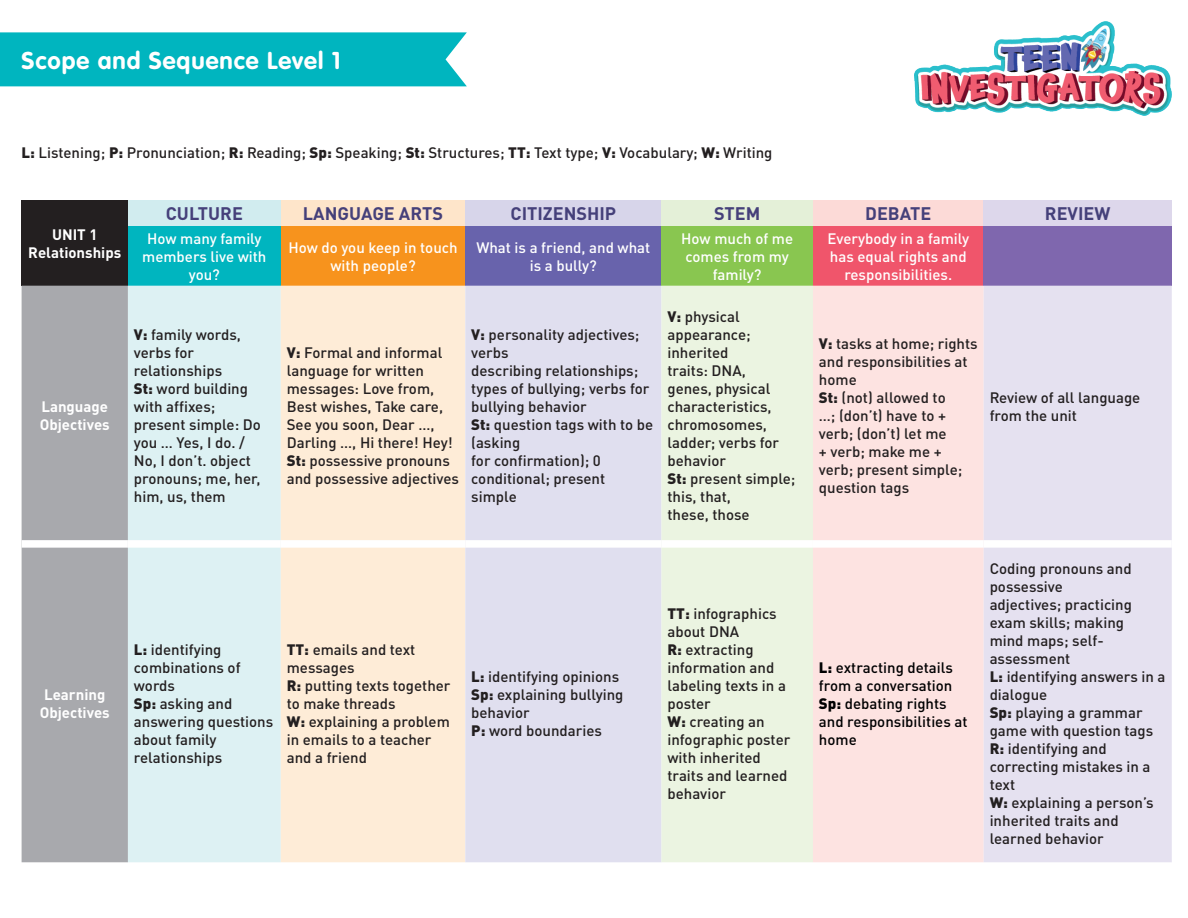
<style>
.page{position:relative;width:1188px;height:918px;background:#fff}
.page>*{position:absolute;margin:0;border:0;box-sizing:border-box;transform-origin:0 0}
.t1{font:700 24px "VAG Rounded Std";letter-spacing:.04em;color:#fff}
.t2{font:700 18px "DIN Pro";color:#45407a}
.t3{font:500 15px/18px "DIN Pro";color:#231f20}
.t4{font:500 15px/18px "DIN Pro";color:#fff;text-align:center}
.t5{font:500 15px/18px "DIN Pro";color:#000001}
.t6{font:700 15px/18px "DIN Pro";color:#fff}
.s1{font-weight:900}
</style>
<div class="page">
<div style="left:0;top:32px;width:467px;height:54px;background:#00b5bf"></div>
<div style="left:22px;top:200px;width:106px;height:86px;background:#231f20"></div>
<div style="left:128px;top:200px;width:153px;height:26px;background:#d1ecef"></div>
<div style="left:281px;top:200px;width:184px;height:26px;background:#fee5ca"></div>
<div style="left:465px;top:200px;width:197px;height:26px;background:#d7d5ea"></div>
<div style="left:662px;top:200px;width:151px;height:26px;background:#e4f0d8"></div>
<div style="left:813px;top:200px;width:171px;height:26px;background:#fcdad7"></div>
<div style="left:984px;top:200px;width:188px;height:26px;background:#ddd7eb"></div>
<div style="left:128px;top:226px;width:153px;height:60px;background:#00b5bf"></div>
<div style="left:281px;top:226px;width:184px;height:60px;background:#f7931d"></div>
<div style="left:465px;top:226px;width:197px;height:60px;background:#6863ac"></div>
<div style="left:662px;top:226px;width:151px;height:60px;background:#89c650"></div>
<div style="left:813px;top:226px;width:171px;height:60px;background:#f0556b"></div>
<div style="left:984px;top:226px;width:188px;height:60px;background:#7f67ae"></div>
<div style="left:22px;top:286px;width:106px;height:576px;background:#a8a9ad"></div>
<div style="left:128px;top:286px;width:153px;height:576px;background:#ddf1f3"></div>
<div style="left:281px;top:286px;width:184px;height:576px;background:#feecd7"></div>
<div style="left:465px;top:286px;width:197px;height:576px;background:#e0dfef"></div>
<div style="left:662px;top:286px;width:151px;height:576px;background:#ebf4e1"></div>
<div style="left:813px;top:286px;width:171px;height:576px;background:#fde3e1"></div>
<div style="left:984px;top:286px;width:188px;height:576px;background:#e5e1f0"></div>
<div style="left:22px;top:540px;width:106px;height:8px;background:#fff"></div>
<div style="left:128px;top:540px;width:153px;height:8px;background:#fff"></div>
<div style="left:281px;top:540px;width:184px;height:8px;background:#fff"></div>
<div style="left:465px;top:540px;width:197px;height:8px;background:#fff"></div>
<div style="left:662px;top:540px;width:151px;height:8px;background:#fff"></div>
<div style="left:813px;top:540px;width:171px;height:8px;background:#fff"></div>
<div style="left:984px;top:540px;width:188px;height:8px;background:#fff"></div>
<img style="left:914px;top:22px;width:258px;height:94px">
<h1 class="t1" style="left:22px;top:46px;width:321px">Scope and Sequence Level 1</h1>
<p class="t3" style="left:22px;top:142px;width:752px"><span class="s1">L:</span> Listening; <span class="s1">P:</span> Pronunciation; <span class="s1">R:</span> Reading; <span class="s1">Sp:</span> Speaking; <span class="s1">St:</span> Structures; <span class="s1">TT:</span> Text type; <span class="s1">V:</span> Vocabulary; <span class="s1">W:</span> Writing</p>
<p class="t6" style="left:28px;top:225px;width:95px;text-align:center">UNIT 1<br>Relationships</p>
<p class="t6" style="left:40px;top:396px;width:71px">Language<br>Objectives</p>
<p class="t2" style="left:166px;top:201px;width:79px">CULTURE</p>
<p class="t2" style="left:303px;top:201px;width:142px">LANGUAGE ARTS</p>
<p class="t2" style="left:511px;top:201px;width:107px">CITIZENSHIP</p>
<p class="t2" style="left:714px;top:201px;width:48px">STEM</p>
<p class="t2" style="left:865px;top:201px;width:68px">DEBATE</p>
<p class="t2" style="left:1045px;top:201px;width:67px">REVIEW</p>
<p class="t4" style="left:142px;top:228px;width:126px">How many family members live with you?</p>
<p class="t4" style="left:288px;top:237px;width:171px">How do you keep in touch with people?</p>
<p class="t4" style="left:476px;top:237px;width:176px">What is a friend, and what is a bully?</p>
<p class="t4" style="left:681px;top:228px;width:113px">How much of me comes from my family?</p>
<p class="t4" style="left:828px;top:228px;width:143px">Everybody in a family has equal rights and responsibilities.</p>
<p class="t3" style="left:134px;top:323px;width:129px"><span class="s1">V:</span> family words, verbs for relationships<br><span class="s1">St:</span> word building with affixes; present simple: Do you … Yes, I do. /<br>No, I don’t. object pronouns; me, her, him, us, them</p>
<p class="t3" style="left:287px;top:341px;width:174px"><span class="s1">V:</span> Formal and informal language for written messages: Love from,<br>Best wishes, Take care,<br>See you soon, Dear …,<br>Darling …, Hi there! Hey!<br><span class="s1">St:</span> possessive pronouns and possessive adjectives</p>
<p class="t3" style="left:471px;top:323px;width:183px"><span class="s1">V:</span> personality adjectives; verbs<br>describing relationships; types of bullying; verbs for bullying behavior<br><span class="s1">St:</span> question tags with to be (asking<br>for confirmation); 0 conditional; present simple</p>
<p class="t3" style="left:667px;top:305px;width:130px"><span class="s1">V:</span> physical appearance; inherited<br>traits: DNA,<br>genes, physical characteristics, chromosomes, ladder; verbs for behavior<br><span class="s1">St:</span> present simple; this, that,<br>these, those</p>
<p class="t3" style="left:819px;top:332px;width:160px"><span class="s1">V:</span> tasks at home; rights and responsibilities at home<br><span class="s1">St:</span> (not) allowed to<br>…; (don’t) have to + verb; (don’t) let me<br>+ verb; make me + verb; present simple; question tags</p>
<p class="t3" style="left:990px;top:386px;width:152px">Review of all language from the unit</p>
<p class="t6" style="left:40px;top:685px;width:71px">Learning<br>Objectives</p>
<p class="t3" style="left:134px;top:639px;width:141px"><span class="s1">L:</span> identifying combinations of words<br><span class="s1">Sp:</span> asking and answering questions about family relationships</p>
<p class="t3" style="left:287px;top:639px;width:165px"><span class="s1">TT:</span> emails and text messages<br><span class="s1">R:</span> putting texts together to make threads<br><span class="s1">W:</span> explaining a problem in emails to a teacher and a friend</p>
<p class="t3" style="left:471px;top:666px;width:154px"><span class="s1">L:</span> identifying opinions<br><span class="s1">Sp:</span> explaining bullying behavior<br><span class="s1">P:</span> word boundaries</p>
<p class="t3" style="left:667px;top:603px;width:124px"><span class="s1">TT:</span> infographics about DNA<br><span class="s1">R:</span> extracting information and labeling texts in a poster<br><span class="s1">W:</span> creating an infographic poster with inherited traits and learned behavior</p>
<p class="t5" style="left:819px;top:657px;width:150px"><span class="s1">L:</span> extracting details from a conversation<br><span class="s1">Sp:</span> debating rights and responsibilities at home</p>
<p class="t3" style="left:990px;top:558px;width:177px">Coding pronouns and possessive<br>adjectives; practicing exam skills; making<br>mind maps; self&shy;assessment<br><span class="s1">L:</span> identifying answers in a dialogue<br><span class="s1">Sp:</span> playing a grammar game with question tags<br><span class="s1">R:</span> identifying and correcting mistakes in a text<br><span class="s1">W:</span> explaining a person’s inherited traits and learned behavior</p>
</div>
